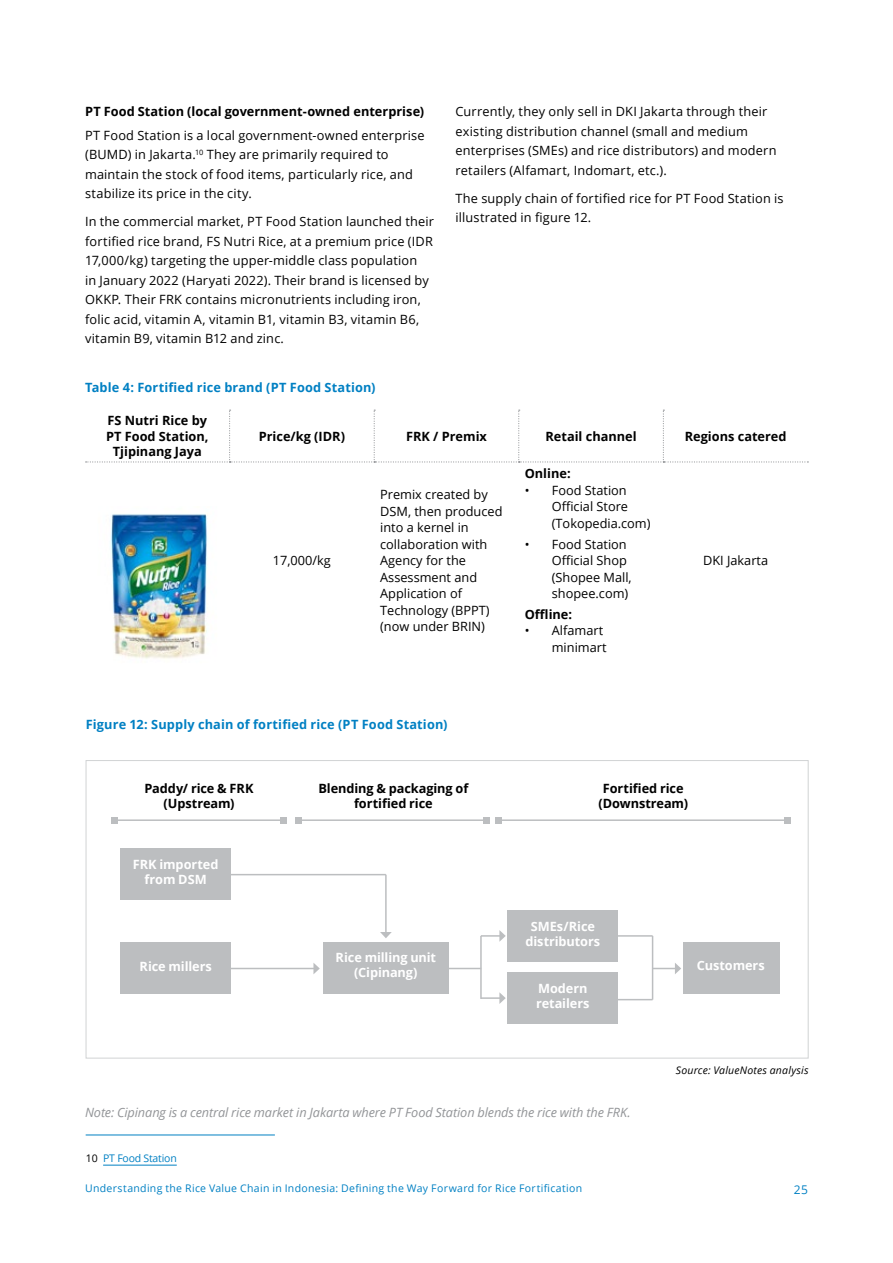
<style>
.page{position:relative;width:893px;height:1263px;background:#fff}
.page>*{position:absolute;margin:0;border:0;box-sizing:border-box;transform-origin:0 0}
.t1{font:12.75px/16.5px "Open Sans";letter-spacing:.01em;color:#000}
.t2{font:700 12.75px/15px "Open Sans";color:#000;text-align:center}
.t3{font:700 12.75px/15px "Open Sans";letter-spacing:-.005em;color:#fff;text-align:center}
.t4{font:700 12.75px "Open Sans";letter-spacing:.01em;color:#0080c3}
.t5{font:italic 12.75px "Open Sans";letter-spacing:-.01em;color:#939598}
.t6{font:12px "Open Sans";color:#0080c3}
.t7{font:10.5px "Open Sans";letter-spacing:.03em;color:#0080c3}
.t8{font:italic 10.5px "Open Sans";letter-spacing:.02em;color:#000}
.t9{font:10.5px "Open Sans";letter-spacing:-.02em;color:#0080c3}
.s1{color:#000}
</style>
<div class="page">
<svg style="left:86px;top:410px;width:722px;height:52px"></svg>
<img style="left:110px;top:513px;width:98px;height:146px">
<div style="left:120px;top:848px;width:111px;height:51px;background:#bcbec0"></div>
<div style="left:323px;top:942px;width:126px;height:51px;background:#bcbec0"></div>
<div style="left:120px;top:942px;width:111px;height:51px;background:#bcbec0"></div>
<hr style="left:114px;top:819px;width:170px;height:2px;background:#bcbec0">
<svg style="left:111px;top:817px;width:6px;height:6px"></svg>
<svg style="left:281px;top:817px;width:6px;height:6px"></svg>
<hr style="left:298px;top:819px;width:189px;height:2px;background:#bcbec0">
<svg style="left:295px;top:817px;width:6px;height:6px"></svg>
<hr style="left:498px;top:819px;width:289px;height:2px;background:#bcbec0">
<svg style="left:484px;top:817px;width:17px;height:6px"></svg>
<svg style="left:784px;top:817px;width:6px;height:6px"></svg>
<hr style="left:385px;top:875px;width:2px;height:58px;background:#bcbec0">
<svg style="left:380px;top:932px;width:12px;height:6px"></svg>
<hr style="left:480px;top:936px;width:2px;height:63px;background:#bcbec0">
<hr style="left:652px;top:936px;width:1px;height:64px;background:#bcbec0">
<hr style="left:229px;top:968px;width:85px;height:1px;background:#bcbec0">
<svg style="left:313px;top:963px;width:7px;height:11px"></svg>
<hr style="left:449px;top:968px;width:32px;height:1px;background:#bcbec0">
<hr style="left:617px;top:935px;width:36px;height:2px;background:#bcbec0">
<hr style="left:617px;top:999px;width:36px;height:1px;background:#bcbec0">
<hr style="left:229px;top:874px;width:157px;height:1px;background:#bcbec0">
<svg style="left:481px;top:992px;width:25px;height:12px"></svg>
<svg style="left:481px;top:930px;width:25px;height:12px"></svg>
<svg style="left:653px;top:963px;width:28px;height:11px"></svg>
<div style="left:683px;top:942px;width:96px;height:51px;background:#bcbec0"></div>
<div style="left:508px;top:972px;width:110px;height:51px;background:#bcbec0"></div>
<div style="left:508px;top:910px;width:110px;height:51px;background:#bcbec0"></div>
<hr style="left:103px;top:1165px;width:74px;height:1px;background:#0080c3">
<hr style="left:86px;top:1134px;width:189px;height:1px;background:#0080c3">
<p class="t2" style="left:85px;top:104px;width:341px">PT Food Station (local government-owned enterprise)</p>
<p class="t1" style="left:85px;top:125px;width:341px;line-height:19.5px">PT Food Station is a local government-owned enterprise (BUMD) in Jakarta.<sup>10</sup> They are primarily required to maintain the stock of food items, particularly rice, and stabilize its price in the city.</p>
<p class="t1" style="left:85px;top:212px;width:350px;line-height:19.5px">In the commercial market, PT Food Station launched their fortified rice brand, FS Nutri Rice, at a premium price (IDR 17,000/kg) targeting the upper-middle class population<br>in January 2022 (Haryati 2022). Their brand is licensed by OKKP. Their FRK contains micronutrients including iron, folic acid, vitamin A, vitamin B1, vitamin B3, vitamin B6, vitamin B9, vitamin B12 and zinc.</p>
<p class="t4" style="left:85px;top:378px;width:292px">Table 4: Fortified rice brand (PT Food Station)</p>
<p class="t1" style="left:455px;top:101px;width:323px;line-height:19.5px">Currently, they only sell in DKI Jakarta through their existing distribution channel (small and medium enterprises (SMEs) and rice distributors) and modern retailers (Alfamart, Indomart, etc.).</p>
<p class="t1" style="left:455px;top:188px;width:330px;line-height:19.5px">The supply chain of fortified rice for PT Food Station is illustrated in figure 12.</p>
<p class="t2" style="left:106px;top:413px;width:104px">FS Nutri Rice by<br>PT Food Station,<br>Tjipinang Jaya</p>
<p class="t2" style="left:259px;top:428px;width:88px">Price/kg (IDR)</p>
<p class="t2" style="left:406px;top:428px;width:82px">FRK / Premix</p>
<p class="t2" style="left:545px;top:428px;width:93px">Retail channel</p>
<p class="t2" style="left:685px;top:428px;width:103px">Regions catered</p>
<p class="t1" style="left:273px;top:552px;width:59px">17,000/kg</p>
<p class="t1" style="left:380px;top:486px;width:124px">Premix created by<br>DSM, then produced into a kernel in collaboration with<br>Agency for the<br>Assessment and<br>Application of<br>Technology (BPPT) (now under BRIN)</p>
<p class="t2" style="left:525px;top:466px;width:47px">Online:</p>
<p class="t1" style="left:552px;top:482px;width:100px;text-indent:-27px">• Food Station<br>Official Store (Tokopedia.com)</p>
<p class="t1" style="left:552px;top:535px;width:81px;text-indent:-27px">• Food Station<br>Official Shop (Shopee Mall, shopee.com)</p>
<p class="t2" style="left:525px;top:606px;width:49px">Offline:</p>
<p class="t1" style="left:525px;top:622px;width:83px;text-align:right">• Alfamart minimart</p>
<p class="t1" style="left:703px;top:552px;width:67px">DKI Jakarta</p>
<p class="t4" style="left:86px;top:716px;width:363px">Figure 12: Supply chain of fortified rice (PT Food Station)</p>
<p class="t2" style="left:145px;top:781px;width:110px">Paddy/ rice &amp; FRK (Upstream)</p>
<p class="t2" style="left:318px;top:781px;width:151px">Blending &amp; packaging of fortified rice</p>
<p class="t3" style="left:133px;top:857px;width:87px">FRK imported from DSM</p>
<p class="t3" style="left:139px;top:958px;width:74px">Rice millers</p>
<p class="t3" style="left:336px;top:949px;width:102px">Rice milling unit (Cipinang)</p>
<p class="t2" style="left:598px;top:781px;width:91px">Fortified rice (Downstream)</p>
<p class="t3" style="left:525px;top:918px;width:76px">SMEs/Rice distributors</p>
<p class="t3" style="left:536px;top:980px;width:55px;text-align:left">Modern retailers</p>
<p class="t3" style="left:697px;top:958px;width:69px">Customers</p>
<p class="t8" style="left:676px;top:1063px;width:134px">Source: ValueNotes analysis</p>
<p class="t5" style="left:85px;top:1104px;width:547px">Note: Cipinang is a central rice market in Jakarta where PT Food Station blends the rice with the FRK.</p>
<p class="t9" style="left:86px;top:1151px;width:93px"><span class="s1">10</span> PT Food Station</p>
<p class="t7" style="left:85px;top:1181px;width:499px">Understanding the Rice Value Chain in Indonesia: Defining the Way Forward for Rice Fortification</p>
<p class="t6" style="left:794px;top:1181px;width:16px">25</p>
</div>
